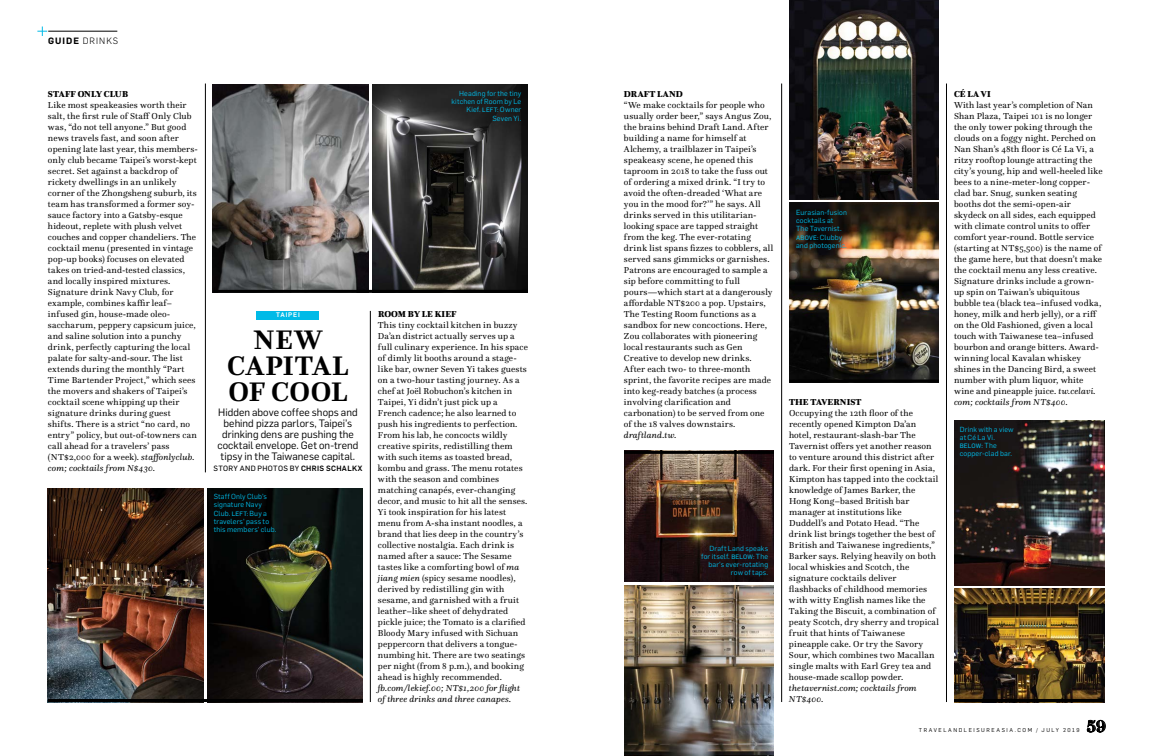
<style>
.page{position:relative;width:1152px;height:756px;background:#fff}
.page>*{position:absolute;margin:0;border:0;box-sizing:border-box;transform-origin:0 0}
.t1{font:700 28px/26px "Questa";letter-spacing:.015em;color:#000;text-align:center}
.t2{font:800 16px "F Bella";color:#000}
.t3{font:10.5px/11px "Flama";letter-spacing:.005em;color:#000;text-align:center}
.t4{font:9px/11px "Questa";letter-spacing:.02em;color:#000}
.t5{font:italic 9px/11px "Questa";letter-spacing:.01em;color:#000}
.t6{font:900 9px "Questa";letter-spacing:.02em;color:#000}
.t7{font:300 9px "Flama";letter-spacing:.11em;color:#000}
.t8{font:7.5px "Flama Basic";letter-spacing:.04em;color:#000}
.t9{font:7.2px/8.2px "Flama";letter-spacing:.02em;color:#00bae7}
.t10{font:500 6.5px "Flama";letter-spacing:.135em;color:#fff}
.t11{font:6.2px "Flama Basic";letter-spacing:.03em;color:#00bae7}
.t12{font:5.5px "Flama";letter-spacing:.285em;color:#000}
.s1{font-weight:600}
.s2{font-style:italic}
.s3{font-family:"Flama Basic";font-size:6.2px}
.s4{font-style:normal}
.s5{font-family:"Flama";font-weight:500}
.s6{font-family:"Flama";font-size:7.2px}
</style>
<div class="page">
<svg style="left:1086px;top:720px;width:20px;height:12px"></svg>
<hr style="left:48px;top:31px;width:69px;height:1px;background:#000">
<svg style="left:37px;top:27px;width:10px;height:9px"></svg>
<img style="left:207px;top:488px;width:156px;height:211px">
<img style="left:372px;top:84px;width:156px;height:206px">
<img style="left:48px;top:488px;width:156px;height:211px">
<img style="left:213px;top:84px;width:156px;height:206px">
<img style="left:954px;top:589px;width:150px;height:110px">
<img style="left:624px;top:454px;width:150px;height:128px">
<img style="left:954px;top:420px;width:150px;height:166px">
<img style="left:624px;top:586px;width:150px;height:170px">
<img style="left:789px;top:203px;width:150px;height:177px">
<img style="left:789px;top:0;width:150px;height:200px">
<div style="left:257px;top:311px;width:62px;height:8px;background:#00bae7"></div>
<hr style="left:624px;top:451px;width:150px;height:3px;background:#000">
<hr style="left:213px;top:290px;width:315px;height:3px;background:#000">
<hr style="left:954px;top:699px;width:150px;height:3px;background:#000">
<hr style="left:789px;top:380px;width:150px;height:3px;background:#000">
<hr style="left:48px;top:699px;width:315px;height:3px;background:#000">
<hr style="left:205px;top:84px;width:1px;height:388px;background:#000">
<hr style="left:781px;top:84px;width:1px;height:618px;background:#000">
<hr style="left:370px;top:311px;width:1px;height:391px;background:#000">
<hr style="left:946px;top:84px;width:1px;height:618px;background:#000">
<p class="t7" style="left:48px;top:34px;width:72px"><span class="s1">guide</span> DRI NKS</p>
<p class="t6" style="left:48px;top:88px;width:14px">STAFF</p>
<p class="t6" style="left:78px;top:88px;width:51px">ONLY CLUB</p>
<p class="t4" style="left:48px;top:99px;width:152px">Like most speakeasies worth their salt, the first rule of Staff Only Club was, “do not tell anyone.” But good news travels fast, and soon after opening late last year, this members&shy;only club became Taipei’s worst-kept secret. Set against a backdrop of rickety dwellings in an unlikely corner of the Zhongsheng suburb, its team has transformed a former soy&shy;sauce factory into a Gatsby-esque hideout, replete with plush velvet couches and copper chandeliers. The cocktail menu (presented in vintage pop-up books) focuses on elevated takes on tried-and-tested classics, and locally inspired mixtures.<br>Signature drink Navy Club, for example, combines kaffir leaf– infused gin, house-made oleo&shy;saccharum, peppery capsicum juice, and saline solution into a punchy drink, perfectly capturing the local palate for salty-and-sour. The list extends during the monthly “Part Time Bartender Project,” which sees the movers and shakers of Taipei’s cocktail scene whipping up their signature drinks during guest shifts. There is a strict “no card, no entry” policy, but out-of-towners can call ahead for a travelers’ pass (NT$2,000 for a week). <span class="s2">staffonlyclub. com; cocktails from N$430</span>.</p>
<p class="t9" style="left:451px;top:89px;width:71px;text-align:right">Heading for the tiny kitchen of Room by Le<br>Kief. <span class="s3">LEFT:</span> Owner<br>Seven Yi.</p>
<p class="t10" style="left:276px;top:310px;width:25px">TAIPEI</p>
<p class="t6" style="left:378px;top:308px;width:78px">ROOM BY LE KIEF</p>
<p class="t4" style="left:378px;top:319px;width:151px">This tiny cocktail kitchen in buzzy Da’an district actually serves up a full culinary experience. In his space of dimly lit booths around a stage&shy;like bar, owner Seven Yi takes guests on a two-hour tasting journey. As a chef at Joël Robuchon’s kitchen in Taipei, Yi didn’t just pick up a French cadence; he also learned to push his ingredients to perfection.<br>From his lab, he concocts wildly creative spirits, redistilling them with such items as toasted bread, kombu and grass. The menu rotates with the season and combines matching canapés, ever-changing decor, and music to hit all the senses.<br>Yi took inspiration for his latest menu from A-sha instant noodles, a brand that lies deep in the country’s collective nostalgia. Each drink is named after a sauce: The Sesame tastes like a comforting bowl of <span class="s2">ma jiang mien</span> (spicy sesame noodles), derived by redistilling gin with sesame, and garnished with a fruit leather–like sheet of dehydrated pickle juice; the Tomato is a clarified Bloody Mary infused with Sichuan peppercorn that delivers a tongue&shy;numbing hit. There are two seatings per night (from 8 p.m.), and booking ahead is highly recommended.</p>
<p class="t5" style="left:378px;top:682px;width:144px">fb.com/lekief.00; NT$1,200 for flight of three drinks and three canapes<span class="s4">.</span></p>
<h1 class="t1" style="left:227px;top:326px;width:123px">NEW<br>CAPITAL<br>OF COOL</h1>
<p class="t3" style="left:217px;top:406px;width:143px">Hidden above coffee shops and behind pizza parlors, Taipei’s drinking dens are pushing the cocktail envelope. Get on-trend tipsy in the Taiwanese capital.</p>
<p class="t8" style="left:214px;top:463px;width:150px">STORY AND PHOTOS BY <span class="s5">CHRIS SC HALKX</span></p>
<p class="t9" style="left:214px;top:492px;width:64px">Staff Only Club's signature Navy<br>Club. <span class="s3">LEFT:</span> Buy a travelers' pass to this members' club.</p>
<p class="t6" style="left:624px;top:88px;width:60px">DRAF T LAND</p>
<p class="t4" style="left:624px;top:99px;width:151px">“We make cocktails for people who usually order beer,” says Angus Zou, the brains behind Draft Land. After building a name for himself at<br>Alchemy, a trailblazer in Taipei’s speakeasy scene, he opened this taproom in 2018 to take the fuss out of ordering a mixed drink. “I try to avoid the often-dreaded ‘What are you in the mood for?’” he says. All drinks served in this utilitarian&shy;looking space are tapped straight from the keg. The ever-rotating drink list spans fizzes to cobblers, all served sans gimmicks or garnishes.<br>Patrons are encouraged to sample a sip before committing to full pours—which start at a dangerously affordable NT$200 a pop. Upstairs,<br>The Testing Room functions as a sandbox for new concoctions. Here,<br>Zou collaborates with pioneering local restaurants such as Gen<br>Creative to develop new drinks.<br>After each two- to three-month sprint, the favorite recipes are made into keg-ready batches (a process involving clarification and carbonation) to be served from one of the 18 valves downstairs. <span class="s2">draftland.tw</span>.</p>
<p class="t9" style="left:701px;top:544px;width:68px;text-align:right">Draft Land speaks for itself. <span class="s3">BELOW:</span> The bar's ever-rotating row of taps.</p>
<p class="t9" style="left:796px;top:208px;width:52px">Eurasian-fusion cocktails at<br>The Tavernist.</p>
<p class="t11" style="left:796px;top:233px;width:48px">ABOVE: <span class="s6">Clubby</span></p>
<p class="t9" style="left:796px;top:241px;width:52px">and photogenic.</p>
<p class="t6" style="left:789px;top:396px;width:74px">TH E TAVERNIST</p>
<p class="t4" style="left:789px;top:407px;width:151px">Occupying the 12th floor of the recently opened Kimpton Da’an hotel, restaurant-slash-bar The Tavernist offers yet another reason to venture around this district after dark. For their first opening in Asia, Kimpton has tapped into the cocktail knowledge of James Barker, the Hong Kong–based British bar manager at institutions like Duddell’s and Potato Head. “The drink list brings together the best of British and Taiwanese ingredients,” Barker says. Relying heavily on both local whiskies and Scotch, the signature cocktails deliver flashbacks of childhood memories with witty English names like the Taking the Biscuit, a combination of peaty Scotch, dry sherry and tropical fruit that hints of Taiwanese pineapple cake. Or try the Savory Sour, which combines two Macallan single malts with Earl Grey tea and house-made scallop powder.</p>
<p class="t5" style="left:789px;top:682px;width:129px">thetavernist.com; cocktails from<br>NT$400<span class="s4">.</span></p>
<p class="t6" style="left:954px;top:88px;width:38px">CÉ LA VI</p>
<p class="t4" style="left:954px;top:99px;width:150px">With last year’s completion of Nan Shan Plaza, Taipei 101 is no longer the only tower poking through the clouds on a foggy night. Perched on Nan Shan’s 48th floor is Cé La Vi, a ritzy rooftop lounge attracting the city’s young, hip and well-heeled like bees to a nine-meter-long copper&shy;clad bar. Snug, sunken seating booths dot the semi-open-air skydeck on all sides, each equipped with climate control units to offer comfort year-round. Bottle service (starting at NT$5,500) is the name of the game here, but that doesn’t make the cocktail menu any less creative.<br>Signature drinks include a grown&shy;up spin on Taiwan’s ubiquitous bubble tea (black tea–infused vodka, honey, milk and herb jelly), or a riff on the Old Fashioned, given a local touch with Taiwanese tea–infused bourbon and orange bitters. Award&shy;winning local Kavalan whiskey shines in the Dancing Bird, a sweet number with plum liquor, white wine and pineapple juice. <span class="s2">tw.celavi. com; cocktails from NT$400</span>.</p>
<p class="t9" style="left:960px;top:424px;width:55px">Drink with a view at Cé La Vi.</p>
<p class="t11" style="left:960px;top:442px;width:38px">BELOW: <span class="s6">The</span></p>
<p class="t9" style="left:960px;top:449px;width:54px">copper-clad bar.</p>
<p class="t12" style="left:919px;top:726px;width:24px">travela</p>
<p class="t12" style="left:953px;top:726px;width:13px">ndle</p>
<p class="t12" style="left:973px;top:726px;width:20px">is ureas</p>
<p class="t12" style="left:1007px;top:726px;width:75px">ia .c om / j ul y 2019</p>
<h2 class="t2" style="left:1087px;top:717px;width:20px">59</h2>
</div>
